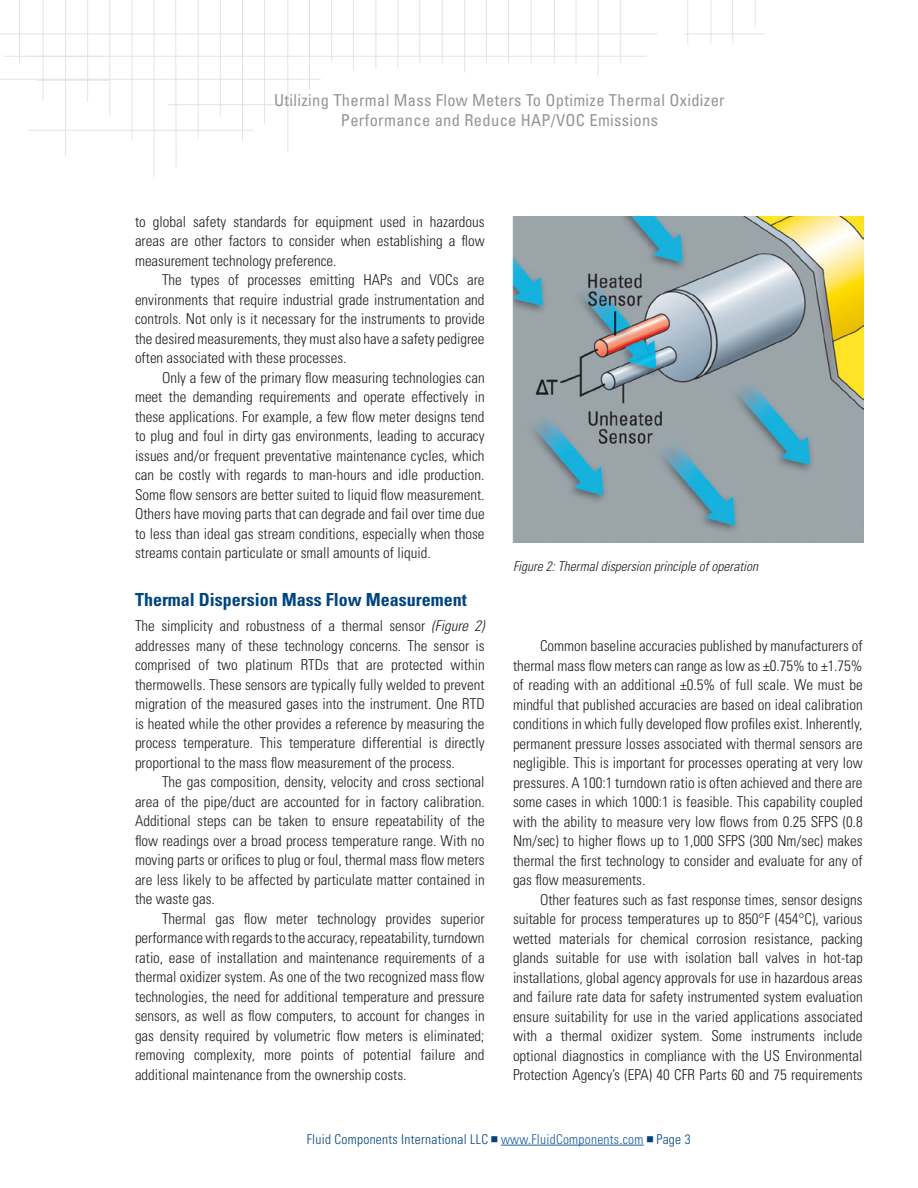
<style>
.page{position:relative;width:918px;height:1188px;background:#fff}
.page>*{position:absolute;margin:0;border:0;box-sizing:border-box;transform-origin:0 0}
.Subhead{font:700 condensed 18px "Univers LT Std";color:#01457f}
.t1{font:condensed 16.5px/19.5px "Univers LT Std";letter-spacing:.02em;color:#939598;text-align:center}
.Text{font:300 condensed 15px/19.5px "Univers LT Std";color:#231f20;text-align:justify}
.Text_-_first_paragra{font:300 condensed 15px/19.5px "Univers LT Std";color:#231f20;text-align:justify}
.t2{font:300 condensed 13.5px "Univers LT Std";letter-spacing:.02em;color:#01457f}
.t3{font:italic 300 condensed 13.5px "Univers LT Std";color:#231f20}
.s1{font-style:italic}
.s2{color:#175d9e}
</style>
<div class="page">
<svg style="left:0;top:0;width:765px;height:177px"></svg>
<hr style="left:501px;top:1145px;width:143px;height:1px;background:#175d9e">
<img style="left:513px;top:216px;width:351px;height:326px">
<p class="t1" style="left:274px;top:91px;width:452px">Utilizing Thermal Mass Flow Meters To Optimize Thermal Oxidizer<br>Performance and Reduce HAP/VOC Emissions</p>
<p class="Text" style="left:135px;top:212px;width:351px">to global safety standards for equipment used in hazardous areas are other factors to consider when establishing a flow measurement technology preference.</p>
<p class="Text" style="left:135px;top:270px;width:351px;text-indent:27px">The types of processes emitting HAPs and VOCs are environments that require industrial grade instrumentation and controls. Not only is it necessary for the instruments to provide the desired measurements, they must also have a safety pedigree often associated with these processes.</p>
<p class="Text" style="left:135px;top:368px;width:351px;text-indent:27px">Only a few of the primary flow measuring technologies can meet the demanding requirements and operate effectively in these applications. For example, a few flow meter designs tend to plug and foul in dirty gas environments, leading to accuracy issues and/or frequent preventative maintenance cycles, which can be costly with regards to man-hours and idle production.<br>Some flow sensors are better suited to liquid flow measurement.<br>Others have moving parts that can degrade and fail over time due to less than ideal gas stream conditions, especially when those streams contain particulate or small amounts of liquid.</p>
<p class="Subhead" style="left:135px;top:589px;width:333px">Thermal Dispersion Mass Flow Measurement</p>
<p class="Text_-_first_paragra" style="left:135px;top:616px;width:351px">The simplicity and robustness of a thermal sensor <span class="s1">(Figure 2) </span>addresses many of these technology concerns. The sensor is comprised of two platinum RTDs that are protected within thermowells. These sensors are typically fully welded to prevent migration of the measured gases into the instrument. One RTD is heated while the other provides a reference by measuring the process temperature. This temperature differential is directly proportional to the mass flow measurement of the process.</p>
<p class="Text" style="left:135px;top:772px;width:351px;text-indent:27px">The gas composition, density, velocity and cross sectional area of the pipe/duct are accounted for in factory calibration.<br>Additional steps can be taken to ensure repeatability of the flow readings over a broad process temperature range. With no moving parts or orifices to plug or foul, thermal mass flow meters are less likely to be affected by particulate matter contained in the waste gas.</p>
<p class="Text" style="left:135px;top:909px;width:351px;text-indent:27px">Thermal gas flow meter technology provides superior performance with regards to the accuracy, repeatability, turndown ratio, ease of installation and maintenance requirements of a thermal oxidizer system. As one of the two recognized mass flow technologies, the need for additional temperature and pressure sensors, as well as flow computers, to account for changes in gas density required by volumetric flow meters is eliminated; removing complexity, more points of potential failure and additional maintenance from the ownership costs.</p>
<p class="t3" style="left:513px;top:558px;width:247px">Figure 2: Thermal dispersion principle of operation</p>
<p class="Text" style="left:513px;top:636px;width:351px;text-indent:27px">Common baseline accuracies published by manufacturers of thermal mass flow meters can range as low as ±0.75% to ±1.75% of reading with an additional ±0.5% of full scale. We must be mindful that published accuracies are based on ideal calibration conditions in which fully developed flow profiles exist. Inherently, permanent pressure losses associated with thermal sensors are negligible. This is important for processes operating at very low pressures. A 100:1 turndown ratio is often achieved and there are some cases in which 1000:1 is feasible. This capability coupled with the ability to measure very low flows from 0.25 SFPS (0.8<br>Nm/sec) to higher flows up to 1,000 SFPS (300 Nm/sec) makes thermal the first technology to consider and evaluate for any of gas flow measurements.</p>
<p class="Text" style="left:513px;top:890px;width:351px;text-indent:27px">Other features such as fast response times, sensor designs suitable for process temperatures up to 850°F (454°C), various wetted materials for chemical corrosion resistance, packing glands suitable for use with isolation ball valves in hot-tap installations, global agency approvals for use in hazardous areas and failure rate data for safety instrumented system evaluation ensure suitability for use in the varied applications associated with a thermal oxidizer system. Some instruments include optional diagnostics in compliance with the US Environmental Protection Agency’s (EPA) 40 CFR Parts 60 and 75 requirements</p>
<p class="t2" style="left:307px;top:1131px;width:385px">Fluid Components International LLC <span class="s2">www.FluidComponents.com</span> Page 3</p>
</div>
